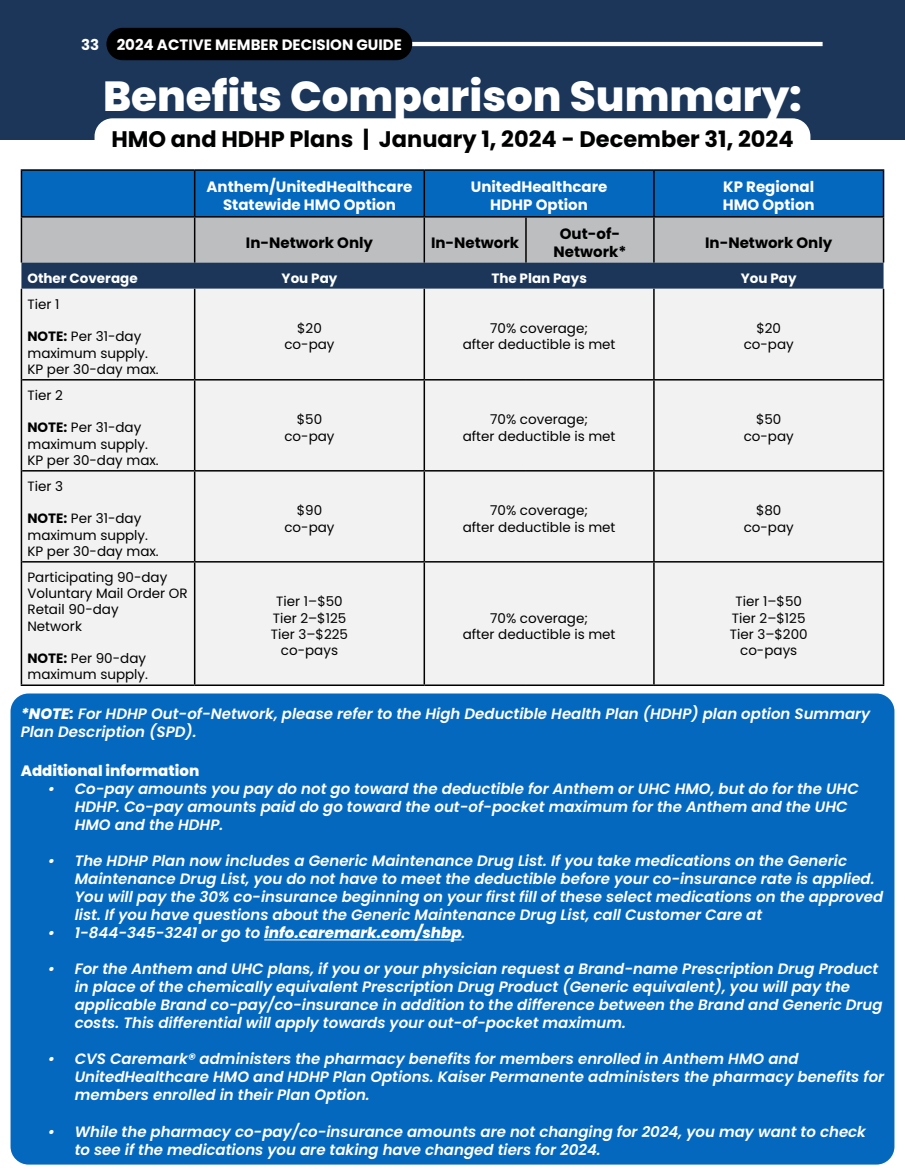
<style>
.page{position:relative;width:905px;height:1175px;background:#fff}
.page>*{position:absolute;margin:0;border:0;box-sizing:border-box;transform-origin:0 0}
.t1{font:800 42px "Poppins";color:#fff}
.t2{font:700 22.5px "Poppins";color:#000101}
.t3{font:italic 600 15px/18px "Poppins";color:#fff}
.t4{font:700 15px/18px "Poppins";color:#fff;text-align:center}
.t5{font:700 15px/18px "Poppins";color:#000;text-align:center}
.t6{font:800 15px "Poppins";color:#fff}
.t7{font:13.5px/16.2px "Poppins";color:#000;text-align:center}
.t8{font:700 13.5px "Poppins";color:#fff}
.s1{font-weight:700}
.s2{font-weight:800}
</style>
<div class="page">
<div style="left:11px;top:693px;width:883px;height:471px;background:#0468bf;border-radius:18px"></div>
<hr style="left:264px;top:939px;width:197px;height:1px;background:#fff">
<svg style="left:21px;top:171px;width:862px;height:118px;background:#507da7"></svg>
<div style="left:22px;top:289px;width:860px;height:90px;background:#f2f2f2"></div>
<div style="left:22px;top:380px;width:401px;height:181px;background:#f2f2f2"></div>
<div style="left:425px;top:380px;width:457px;height:181px;background:#f2f2f2"></div>
<div style="left:22px;top:562px;width:860px;height:122px;background:#f2f2f2"></div>
<hr style="left:194px;top:217px;width:1px;height:45px;background:#000">
<hr style="left:423px;top:217px;width:2px;height:45px;background:#000">
<hr style="left:525px;top:217px;width:1px;height:45px;background:#000">
<hr style="left:653px;top:217px;width:1px;height:45px;background:#000">
<hr style="left:194px;top:289px;width:1px;height:90px;background:#000">
<hr style="left:423px;top:289px;width:2px;height:90px;background:#000">
<hr style="left:653px;top:289px;width:1px;height:90px;background:#000">
<hr style="left:22px;top:379px;width:173px;height:1px;background:#000">
<hr style="left:195px;top:379px;width:229px;height:1px;background:#000">
<hr style="left:194px;top:380px;width:1px;height:90px;background:#000">
<hr style="left:424px;top:379px;width:102px;height:1px;background:#000">
<hr style="left:423px;top:380px;width:2px;height:90px;background:#000">
<hr style="left:526px;top:379px;width:128px;height:1px;background:#000">
<hr style="left:654px;top:379px;width:228px;height:1px;background:#000">
<hr style="left:653px;top:380px;width:1px;height:90px;background:#000">
<hr style="left:22px;top:470px;width:173px;height:1px;background:#000">
<hr style="left:195px;top:470px;width:229px;height:1px;background:#000">
<hr style="left:194px;top:471px;width:1px;height:90px;background:#000">
<hr style="left:424px;top:470px;width:102px;height:1px;background:#000">
<hr style="left:423px;top:471px;width:2px;height:90px;background:#000">
<hr style="left:526px;top:470px;width:128px;height:1px;background:#000">
<hr style="left:654px;top:470px;width:228px;height:1px;background:#000">
<hr style="left:653px;top:471px;width:1px;height:90px;background:#000">
<hr style="left:22px;top:561px;width:173px;height:1px;background:#000">
<hr style="left:195px;top:561px;width:229px;height:1px;background:#000">
<hr style="left:194px;top:562px;width:1px;height:122px;background:#000">
<hr style="left:424px;top:561px;width:102px;height:1px;background:#000">
<hr style="left:423px;top:562px;width:2px;height:122px;background:#000">
<hr style="left:526px;top:561px;width:128px;height:1px;background:#000">
<hr style="left:654px;top:561px;width:228px;height:1px;background:#000">
<hr style="left:653px;top:562px;width:1px;height:122px;background:#000">
<hr style="left:21px;top:217px;width:1px;height:45px;background:#000">
<hr style="left:882px;top:217px;width:2px;height:45px;background:#000">
<hr style="left:21px;top:289px;width:1px;height:91px;background:#000">
<hr style="left:882px;top:289px;width:2px;height:91px;background:#000">
<hr style="left:21px;top:380px;width:1px;height:91px;background:#000">
<hr style="left:882px;top:380px;width:2px;height:91px;background:#000">
<hr style="left:21px;top:471px;width:1px;height:91px;background:#000">
<hr style="left:882px;top:471px;width:2px;height:91px;background:#000">
<hr style="left:21px;top:562px;width:1px;height:122px;background:#000">
<hr style="left:882px;top:562px;width:2px;height:122px;background:#000">
<hr style="left:21px;top:684px;width:174px;height:2px;background:#000">
<hr style="left:195px;top:684px;width:229px;height:2px;background:#000">
<hr style="left:424px;top:684px;width:102px;height:2px;background:#000">
<hr style="left:526px;top:684px;width:128px;height:2px;background:#000">
<hr style="left:654px;top:684px;width:230px;height:2px;background:#000">
<hr style="left:21px;top:171px;width:1px;height:45px;background:#000">
<hr style="left:21px;top:169px;width:174px;height:2px;background:#000">
<hr style="left:195px;top:169px;width:229px;height:2px;background:#000">
<hr style="left:424px;top:169px;width:102px;height:2px;background:#000">
<hr style="left:526px;top:169px;width:128px;height:2px;background:#000">
<hr style="left:654px;top:169px;width:230px;height:2px;background:#000">
<hr style="left:194px;top:171px;width:1px;height:45px;background:#000">
<hr style="left:423px;top:171px;width:2px;height:45px;background:#000">
<hr style="left:653px;top:171px;width:1px;height:45px;background:#000">
<hr style="left:882px;top:171px;width:2px;height:45px;background:#000">
<hr style="left:21px;top:216px;width:174px;height:1px;background:#000">
<hr style="left:195px;top:216px;width:229px;height:1px;background:#000">
<hr style="left:424px;top:216px;width:102px;height:1px;background:#000">
<hr style="left:526px;top:216px;width:128px;height:1px;background:#000">
<hr style="left:654px;top:216px;width:230px;height:1px;background:#000">
<div style="left:0;top:0;width:904px;height:139px;background:#1b3659"></div>
<div style="left:94px;top:118px;width:716px;height:42px;background:#fff;border-radius:18px"></div>
<hr style="left:321px;top:42px;width:501px;height:4px;background:#fff">
<div style="left:106px;top:28px;width:306px;height:32px;background:#000;border-radius:16px"></div>
<p class="t4" style="left:81px;top:36px;width:322px">33 2024 ACTIVE MEMBER DECISION GUIDE</p>
<h1 class="t1" style="left:103px;top:72px;width:700px">Benefits Comparison Summary:</h1>
<h2 class="t2" style="left:111px;top:126px;width:683px">HMO and HDHP Plans | January 1, 2024 - December 31, 2024</h2>
<p class="t4" style="left:206px;top:178px;width:207px">Anthem/UnitedHealthcare<br>Statewide HMO Option</p>
<p class="t4" style="left:471px;top:178px;width:138px">UnitedHealthcare<br>HDHP Option</p>
<p class="t4" style="left:722px;top:178px;width:93px;text-align:left">KP Regional<br>HMO Option</p>
<p class="t5" style="left:246px;top:233px;width:129px">In-Network Only</p>
<p class="t5" style="left:431px;top:233px;width:90px">In-Network</p>
<p class="t5" style="left:553px;top:224px;width:74px">Out-of-<br>Network*</p>
<p class="t5" style="left:705px;top:233px;width:129px">In-Network Only</p>
<p class="t8" style="left:27px;top:270px;width:112px">Other Coverage</p>
<p class="t8" style="left:281px;top:270px;width:57px">You Pay</p>
<p class="t8" style="left:491px;top:270px;width:97px">The Plan Pays</p>
<p class="t8" style="left:740px;top:270px;width:57px">You Pay</p>
<p class="t7" style="left:27px;top:296px;width:33px">Tier 1</p>
<p class="t7" style="left:27px;top:328px;width:133px;text-align:left"><span class="s1">NOTE:</span> Per 31-day maximum supply.<br>KP per 30-day max.</p>
<p class="t7" style="left:284px;top:320px;width:52px">$20 co-pay</p>
<p class="t7" style="left:462px;top:320px;width:154px">70% coverage;<br>after deductible is met</p>
<p class="t7" style="left:743px;top:320px;width:52px">$20 co-pay</p>
<p class="t7" style="left:27px;top:387px;width:37px">Tier 2</p>
<p class="t7" style="left:27px;top:419px;width:133px;text-align:left"><span class="s1">NOTE:</span> Per 31-day maximum supply.<br>KP per 30-day max.</p>
<p class="t7" style="left:284px;top:411px;width:52px">$50 co-pay</p>
<p class="t7" style="left:462px;top:411px;width:154px">70% coverage;<br>after deductible is met</p>
<p class="t7" style="left:743px;top:411px;width:52px">$50 co-pay</p>
<p class="t7" style="left:27px;top:478px;width:37px">Tier 3</p>
<p class="t7" style="left:27px;top:510px;width:133px;text-align:left"><span class="s1">NOTE:</span> Per 31-day maximum supply.<br>KP per 30-day max.</p>
<p class="t7" style="left:284px;top:502px;width:52px">$90 co-pay</p>
<p class="t7" style="left:462px;top:502px;width:154px">70% coverage;<br>after deductible is met</p>
<p class="t7" style="left:743px;top:502px;width:52px">$80 co-pay</p>
<p class="t7" style="left:27px;top:569px;width:162px;text-align:left">Participating 90-day<br>Voluntary Mail Order OR<br>Retail 90-day<br>Network</p>
<p class="t7" style="left:27px;top:650px;width:122px;text-align:left"><span class="s1">NOTE:</span> Per 90-day maximum supply.</p>
<p class="t7" style="left:271px;top:593px;width:79px">Tier 1–$50<br>Tier 2–$125<br>Tier 3–$225 co-pays</p>
<p class="t7" style="left:729px;top:593px;width:79px">Tier 1–$50<br>Tier 2–$125<br>Tier 3–$200 co-pays</p>
<p class="t7" style="left:462px;top:610px;width:154px">70% coverage;<br>after deductible is met</p>
<p class="t3" style="left:21px;top:705px;width:851px"><span class="s2">*NOTE:</span> For HDHP Out-of-Network, please refer to the High Deductible Health Plan (HDHP) plan option Summary<br>Plan Description (SPD).</p>
<p class="t6" style="left:21px;top:762px;width:180px">Additional information</p>
<p class="t3" style="left:75px;top:780px;width:785px;text-indent:-27px">• Co-pay amounts you pay do not go toward the deductible for Anthem or UHC HMO, but do for the UHC<br>HDHP. Co-pay amounts paid do go toward the out-of-pocket maximum for the Anthem and the UHC<br>HMO and the HDHP.</p>
<p class="t3" style="left:75px;top:852px;width:810px;text-indent:-27px">• The HDHP Plan now includes a Generic Maintenance Drug List. If you take medications on the Generic Maintenance Drug List, you do not have to meet the deductible before your co-insurance rate is applied.<br>You will pay the 30% co-insurance beginning on your first fill of these select medications on the approved list. If you have questions about the Generic Maintenance Drug List, call Customer Care at</p>
<p class="t3" style="left:48px;top:924px;width:419px">• 1-844-345-3241 or go to <span class="s2">info.caremark.com/shbp</span>.</p>
<p class="t3" style="left:75px;top:960px;width:809px;text-indent:-27px">• For the Anthem and UHC plans, if you or your physician request a Brand-name Prescription Drug Product in place of the chemically equivalent Prescription Drug Product (Generic equivalent), you will pay the applicable Brand co-pay/co-insurance in addition to the difference between the Brand and Generic Drug costs. This differential will apply towards your out-of-pocket maximum.</p>
<p class="t3" style="left:75px;top:1050px;width:811px;text-indent:-27px">• CVS Caremark® administers the pharmacy benefits for members enrolled in Anthem HMO and<br>UnitedHealthcare HMO and HDHP Plan Options. Kaiser Permanente administers the pharmacy benefits for members enrolled in their Plan Option.</p>
<p class="t3" style="left:75px;top:1122px;width:792px;text-indent:-27px">• While the pharmacy co-pay/co-insurance amounts are not changing for 2024, you may want to check to see if the medications you are taking have changed tiers for 2024.</p>
</div>
